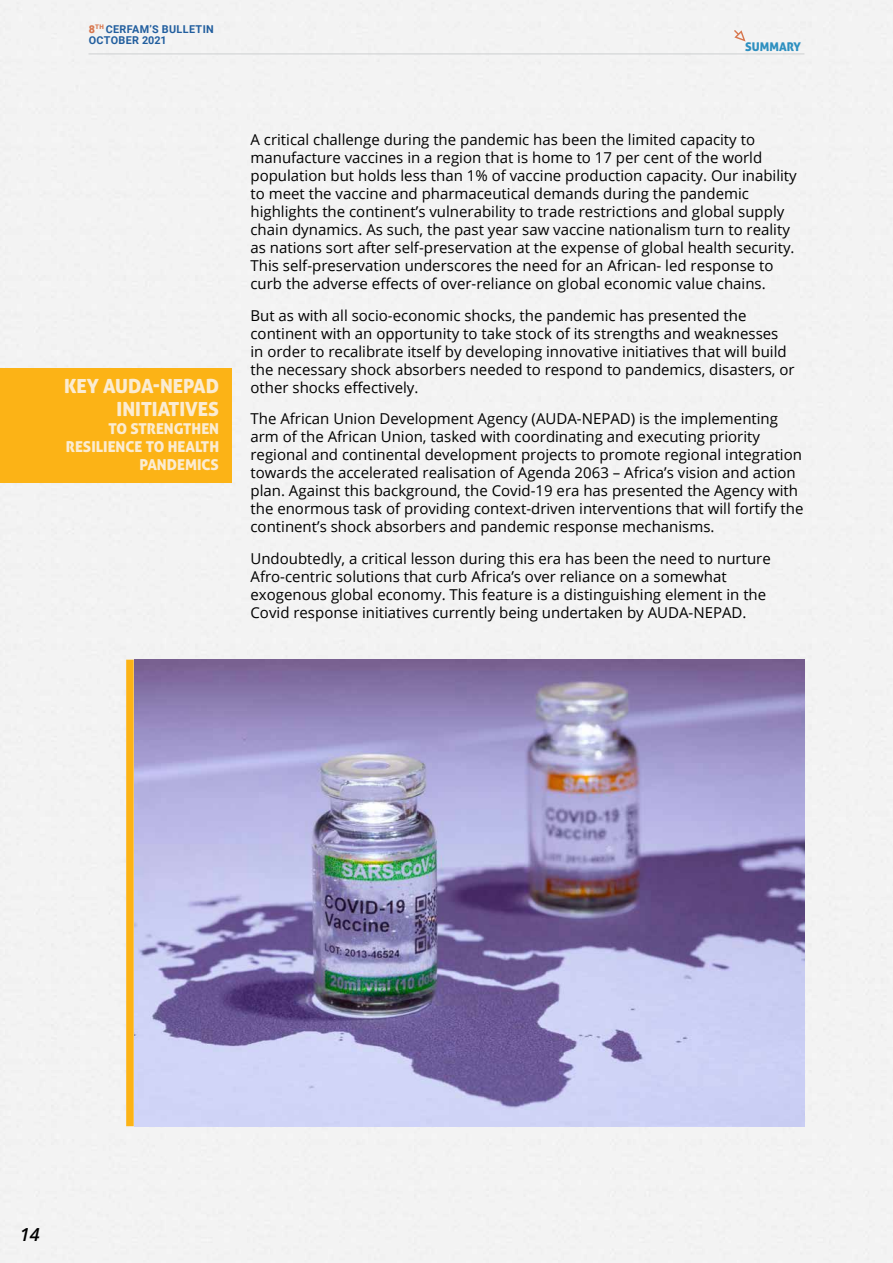
<style>
.page{position:relative;width:893px;height:1263px;background:#f3f3f3}
.page>*{position:absolute;margin:0;border:0;box-sizing:border-box;transform-origin:0 0}
.t1{font:19.5px/23.4px "Aller Display";color:#fbecd2;text-align:right}
.t2{font:italic 600 18px "Open Sans";color:#000}
.t3{font:15px/18px "Open Sans";color:#000}
.t4{font:15px/18px "Aller Display";color:#fbecd2;text-align:right}
.t5{font:12px "Aller Display";color:#2e90c0}
.t6{font:700 10.8px/10.8px "Roboto";letter-spacing:.035em;color:#215e9e}
.s1{font-weight:900;color:#d8764d}
</style>
<div class="page">
<hr style="left:88px;top:54px;width:716px;height:1px;background:#cdcfd0">
<svg style="left:734px;top:30px;width:12px;height:12px"></svg>
<div style="left:0;top:368px;width:231px;height:115px;background:#fcb316"></div>
<img style="left:134px;top:660px;width:670px;height:466px">
<div style="left:126px;top:660px;width:8px;height:466px;background:#fcb316"></div>
<p class="t6" style="left:89px;top:23px;width:127px"><span class="s1">8</span><sup>TH</sup> CERFAM’S BULLETIN<br>OCTOBER 2021</p>
<p class="t5" style="left:745px;top:39px;width:57px">SUMMARY</p>
<h1 class="t1" style="left:64px;top:374px;width:156px">KEY AUDA-NEPAD<br>INITIATIVES</h1>
<p class="t4" style="left:66px;top:420px;width:155px">TO STRENGTHEN<br>RESILIENCE TO HEALTH<br>PANDEMICS</p>
<p class="t3" style="left:250px;top:130px;width:548px">A critical challenge during the pandemic has been the limited capacity to manufacture vaccines in a region that is home to 17 per cent of the world population but holds less than 1% of vaccine production capacity. Our inability to meet the vaccine and pharmaceutical demands during the pandemic highlights the continent’s vulnerability to trade restrictions and global supply chain dynamics. As such, the past year saw vaccine nationalism turn to reality as nations sort after self-preservation at the expense of global health security.<br>This self-preservation underscores the need for an African- led response to curb the adverse effects of over-reliance on global economic value chains.</p>
<p class="t3" style="left:250px;top:306px;width:546px">But as with all socio-economic shocks, the pandemic has presented the continent with an opportunity to take stock of its strengths and weaknesses in order to recalibrate itself by developing innovative initiatives that will build the necessary shock absorbers needed to respond to pandemics, disasters, or other shocks effectively.</p>
<p class="t3" style="left:250px;top:409px;width:554px">The African Union Development Agency (AUDA-NEPAD) is the implementing arm of the African Union, tasked with coordinating and executing priority regional and continental development projects to promote regional integration towards the accelerated realisation of Agenda 2063 – Africa’s vision and action plan. Against this background, the Covid-19 era has presented the Agency with the enormous task of providing context-driven interventions that will fortify the continent’s shock absorbers and pandemic response mechanisms.</p>
<p class="t3" style="left:250px;top:549px;width:522px">Undoubtedly, a critical lesson during this era has been the need to nurture Afro-centric solutions that curb Africa’s over reliance on a somewhat exogenous global economy. This feature is a distinguishing element in the Covid response initiatives currently being undertaken by AUDA-NEPAD.</p>
<p class="t2" style="left:20px;top:1222px;width:21px">14</p>
</div>
